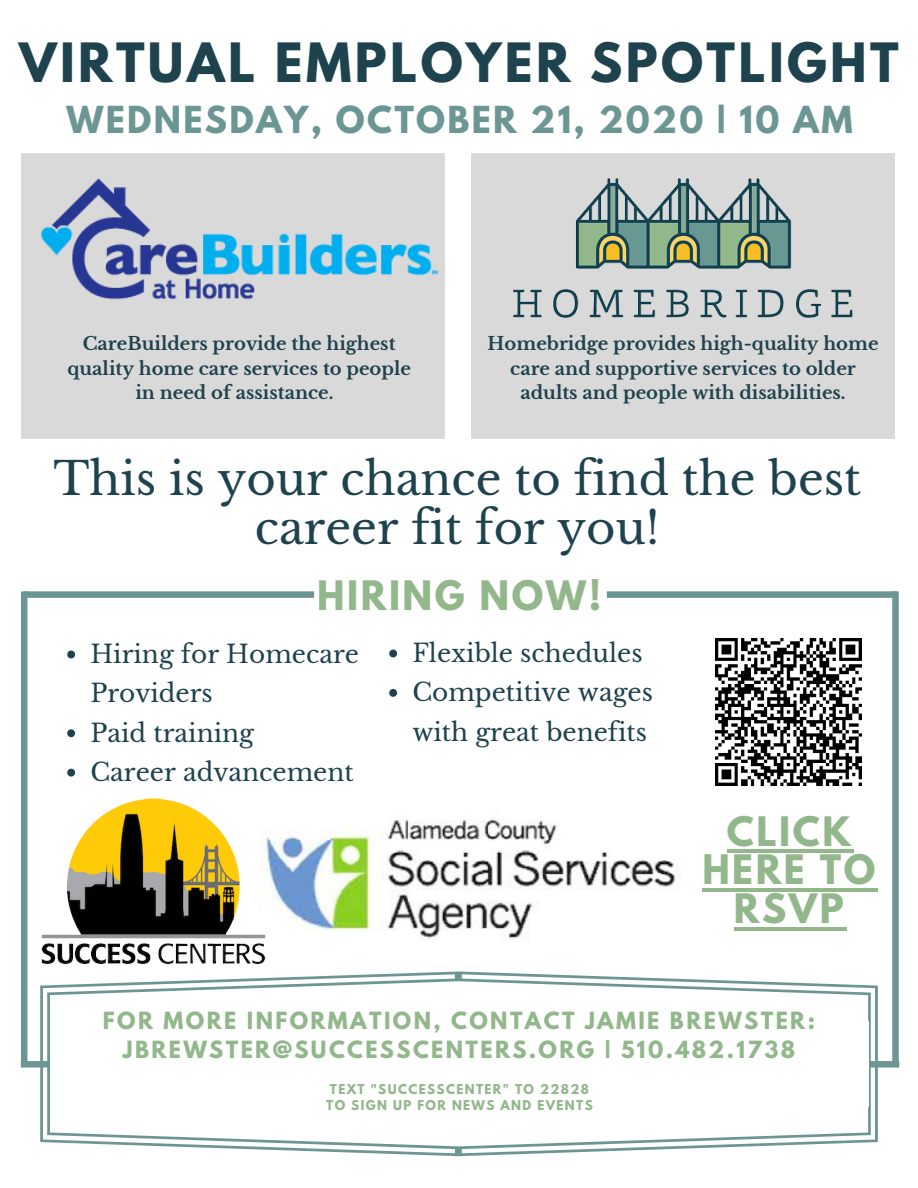
<style>
.page{position:relative;width:918px;height:1188px;background:#fff}
.page>*{position:absolute;margin:0;border:0;box-sizing:border-box;transform-origin:0 0}
.t1{font:700 48px "League Spartan";letter-spacing:.07em;color:#1e424e}
.t2{font:45px/49.5px "Libre Baskerville";color:#1e424e;text-align:center}
.t3{font:700 36px/38.8px "League Spartan";letter-spacing:.07em;color:#92b78b;text-align:center}
.t4{font:700 33px "League Spartan";letter-spacing:.07em;color:#6c9694}
.t5{font:24.75px/39.3px "Libre Baskerville";color:#1e424e}
.t6{font:700 21px/29px "League Spartan";letter-spacing:.115em;color:#92b78b;text-align:center}
.t7{font:700 18px/24.8px "Libre Baskerville";color:#1e424e;text-align:center}
.t8{font:700 12px/16px "League Spartan";letter-spacing:.115em;color:#92b78b}
</style>
<div class="page">
<img style="left:314px;top:818px;width:293px;height:123px">
<svg style="left:40px;top:971px;width:838px;height:185px"></svg>
<div style="left:471px;top:153px;width:424px;height:286px;background:#d9d9d9"></div>
<img style="left:514px;top:178px;width:338px;height:140px">
<div style="left:50px;top:1004px;width:59px;height:86px;background:#fff"></div>
<svg style="left:607px;top:591px;width:292px;height:477px"></svg>
<div style="left:810px;top:1021px;width:59px;height:86px;background:#fff"></div>
<div style="left:21px;top:153px;width:424px;height:286px;background:#d9d9d9"></div>
<img style="left:41px;top:178px;width:397px;height:122px">
<img style="left:715px;top:639px;width:147px;height:146px">
<svg style="left:21px;top:591px;width:293px;height:477px"></svg>
<hr style="left:727px;top:849px;width:126px;height:4px;background:#92b78b">
<hr style="left:702px;top:888px;width:176px;height:4px;background:#92b78b">
<hr style="left:734px;top:927px;width:112px;height:3px;background:#92b78b">
<svg style="left:389px;top:650px;width:8px;height:7px"></svg>
<svg style="left:389px;top:689px;width:8px;height:8px"></svg>
<h1 class="t1" style="left:19px;top:38px;width:881px">VIRTUAL EMPLOYER SPOTLIGHT</h1>
<h3 class="t4" style="left:66px;top:104px;width:788px">WEDNESDAY, OCTOBER 21, 2020 | 10 AM</h3>
<p class="t7" style="left:67px;top:331px;width:345px">CareBuilders provide the highest quality home care services to people in need of assistance.</p>
<p class="t7" style="left:488px;top:331px;width:393px">Homebridge provides high-quality home care and supportive services to older adults and people with disabilities.</p>
<h2 class="t2" style="left:53px;top:454px;width:809px">This is your chance to find the best career fit for you!</h2>
<h3 class="t3" style="left:317px;top:581px;width:286px">HIRING NOW!</h3>
<h3 class="t5" style="left:90px;top:635px;width:270px">Hiring for Homecare<br>Providers<br>Paid training<br>Career advancement</h3>
<h3 class="t5" style="left:412px;top:634px;width:242px">Flexible schedules<br>Competitive wages with great benefits</h3>
<h3 class="t3" style="left:702px;top:816px;width:174px">CLICK<br>HERE TO<br>RSVP</h3>
<p class="t6" style="left:103px;top:1009px;width:714px">FOR MORE INFORMATION, CONTACT JAMIE BREWSTER:<br>JBREWSTER@SUCCESSCENTERS.ORG | 510.482.1738</p>
<p class="t8" style="left:326px;top:1083px;width:268px">TEXT "SUCCESSCENTER" TO 22828<br>TO SIGN UP FOR NEWS AND EVENTS</p>
</div>
